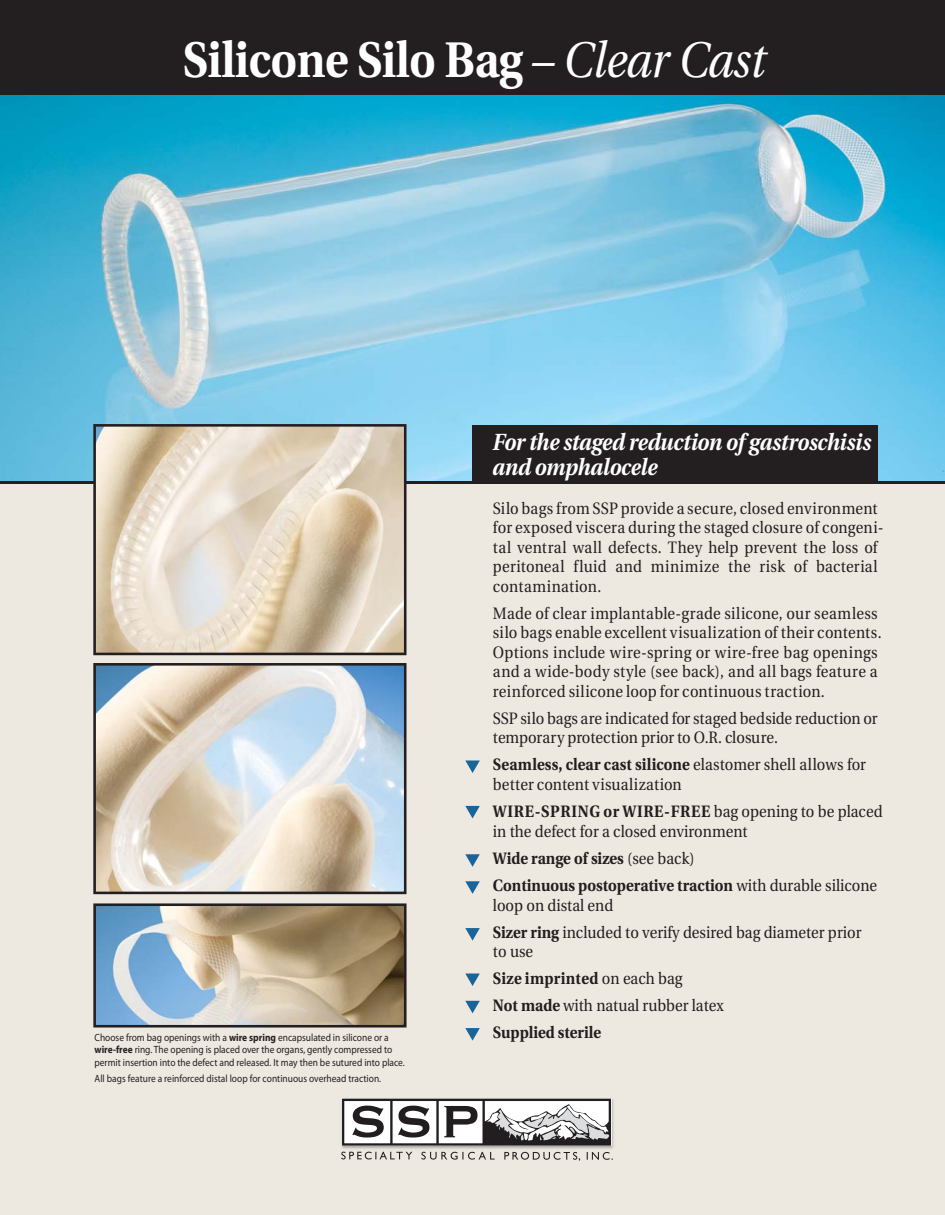
<style>
.page{position:relative;width:945px;height:1215px;background:#ede8e0}
.page>*{position:absolute;margin:0;border:0;box-sizing:border-box;transform-origin:0 0}
.t1{font:700 49.95px "Utopia";letter-spacing:-.01em;color:#fff;scale:.9 1}
.t2{font:italic 700 23.4px/25.2px "Utopia";letter-spacing:-.01em;color:#fff;scale:.9 1}
.t3{font:16.5px/19.5px "Utopia";letter-spacing:.01em;color:#221e1f;scale:.9 1}
.t4{font:700 16.5px/27px "Utopia";color:#221e1f;scale:.9 1}
.t5{font:10.5px/12.6px "Myriad Pro";color:#231f20;scale:.9 1}
.s1{font-weight:400;font-style:italic}
.s2{font-weight:700}
.s3{font-weight:400}
</style>
<div class="page">
<img style="left:0;top:94px;width:945px;height:388px">
<hr style="left:0;top:482px;width:945px;height:2px;background:#231f20">
<img style="left:341px;top:1098px;width:273px;height:51px">
<svg style="left:341px;top:1152px;width:71px;height:8px"></svg>
<svg style="left:421px;top:1152px;width:74px;height:8px"></svg>
<svg style="left:504px;top:1152px;width:76px;height:9px"></svg>
<svg style="left:587px;top:1152px;width:26px;height:8px"></svg>
<svg style="left:342px;top:1099px;width:269px;height:47px;background:#a7a6a6"></svg>
<div style="left:0;top:0;width:945px;height:94px;background:#231f20"></div>
<svg style="left:465px;top:760px;width:15px;height:13px"></svg>
<svg style="left:465px;top:806px;width:15px;height:12px"></svg>
<svg style="left:465px;top:854px;width:15px;height:13px"></svg>
<svg style="left:465px;top:881px;width:15px;height:13px"></svg>
<svg style="left:465px;top:928px;width:15px;height:13px"></svg>
<svg style="left:465px;top:974px;width:15px;height:12px"></svg>
<svg style="left:465px;top:1001px;width:15px;height:12px"></svg>
<svg style="left:465px;top:1028px;width:15px;height:13px"></svg>
<div style="left:473px;top:425px;width:405px;height:58px;background:#231f20"></div>
<svg style="left:93px;top:663px;width:314px;height:231px"></svg>
<svg style="left:93px;top:424px;width:314px;height:231px"></svg>
<svg style="left:93px;top:903px;width:314px;height:125px;background:#a2a197"></svg>
<h1 class="t1" style="left:183px;top:35px;width:649px">Silicone Silo Bag <span class="s1">– Clear Cast</span></h1>
<p class="t5" style="left:95px;top:1032px;width:346px">Choose from bag openings with a <span class="s2">wire spring</span> encapsulated in silicone or a <span class="s2">wire-free</span> ring. The opening is placed over the organs, gently compressed to permit insertion into the defect and released. It may then be sutured into place.</p>
<p class="t5" style="left:95px;top:1074px;width:320px">All bags feature a reinforced distal loop for continuous overhead traction.</p>
<h2 class="t2" style="left:492px;top:430px;width:422px">For the staged reduction of gastroschisis and omphalocele</h2>
<p class="t3" style="left:493px;top:499px;width:435px">Silo bags from SSP provide a secure, closed environment for exposed viscera during the staged closure of congeni&shy;tal ventral wall defects. They help prevent the loss of peritoneal fluid and minimize the risk of bacterial contamination.</p>
<p class="t3" style="left:493px;top:604px;width:433px">Made of clear implantable-grade silicone, our seamless silo bags enable excellent visualization of their contents.<br>Options include wire-spring or wire-free bag openings and a wide-body style (see back), and all bags feature a reinforced silicone loop for continuous traction.</p>
<p class="t3" style="left:493px;top:709px;width:429px">SSP silo bags are indicated for staged bedside reduction or temporary protection prior to O.R. closure.</p>
<p class="t3" style="left:493px;top:755px;width:416px"><span class="s2">Seamless, clear cast silicone</span> elastomer shell allows for better content visualization</p>
<p class="t3" style="left:493px;top:802px;width:434px"><span class="s2">WIRE-SPRING or WIRE-FREE</span> bag opening to be placed in the defect for a closed environment</p>
<p class="t4" style="left:493px;top:845px;width:429px">Wide range of sizes <span class="s3">(see back)<br></span>Continuous postoperative traction <span class="s3">with durable silicone</span></p>
<p class="t3" style="left:493px;top:892px;width:411px;line-height:27px">loop on distal end<br><span class="s2">Sizer ring</span> included to verify desired bag diameter prior</p>
<p class="t3" style="left:493px;top:939px;width:258px;line-height:27px">to use<br><span class="s2">Size imprinted</span> on each bag<br><span class="s2">Not made</span> with natual rubber latex<br><span class="s2">Supplied sterile</span></p>
</div>
